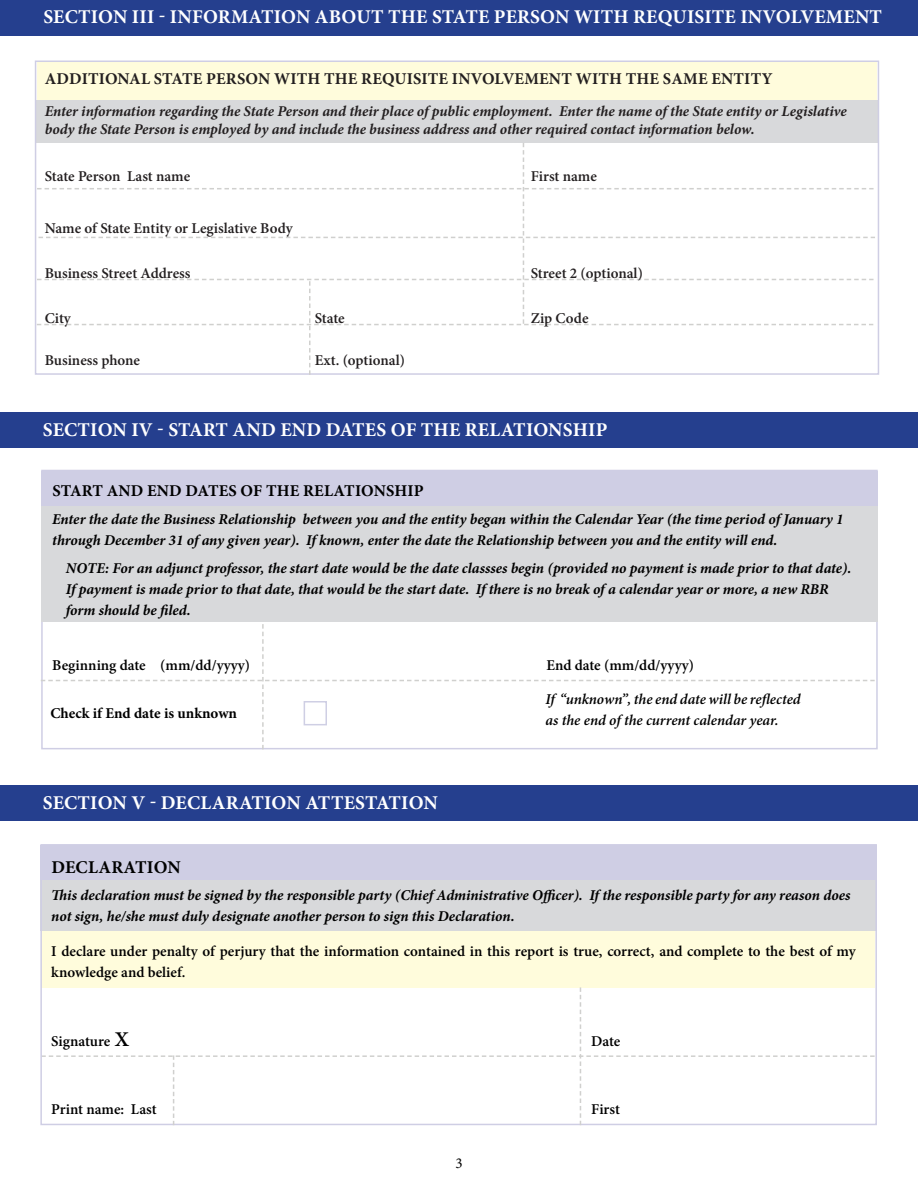
<style>
.page{position:relative;width:918px;height:1188px;background:#fff}
.page>*{position:absolute;margin:0;border:0;box-sizing:border-box;transform-origin:0 0}
.t1{font:700 19.5px "Minion Pro";letter-spacing:.01em;color:#fff}
.t2{font:700 18px "Minion Pro";letter-spacing:.01em;color:#000}
.t3{font:700 16.5px "Minion Pro";letter-spacing:.01em;color:#231f20}
.t4{font:700 16.5px "Minion Pro";letter-spacing:.01em;color:#000}
.t5{font:italic 700 15px/21px "Minion Pro";letter-spacing:-.005em;color:#000}
.t6{font:italic 700 15px/18px "Minion Pro";letter-spacing:-.005em;color:#231f20}
.t7{font:600 15px/21px "Minion Pro";color:#000}
.t8{font:600 15px "Minion Pro";color:#231f20}
.t9{font:italic 600 15px/21px "Minion Pro";letter-spacing:-.005em;color:#000}
.t10{font:700 15px "Minion Pro";color:#000}
.t11{font:15px "Minion Pro";color:#000}
.s1{font-size:21px}
</style>
<div class="page">
<div style="left:37px;top:61px;width:840px;height:39px;background:#fffcdc"></div>
<div style="left:36px;top:100px;width:842px;height:43px;background:#d8d9db"></div>
<div style="left:0;top:0;width:918px;height:35px;background:#253f8e"></div>
<div style="left:0;top:413px;width:918px;height:35px;background:#253f8e"></div>
<div style="left:0;top:786px;width:918px;height:35px;background:#253f8e"></div>
<div style="left:41px;top:471px;width:836px;height:35px;background:#cfcee4"></div>
<div style="left:41px;top:506px;width:837px;height:116px;background:#d8d9db"></div>
<svg style="left:41px;top:624px;width:834px;height:125px"></svg>
<svg style="left:37px;top:143px;width:838px;height:232px"></svg>
<div style="left:41px;top:931px;width:834px;height:56px;background:#fffcdc"></div>
<div style="left:40px;top:846px;width:836px;height:34px;background:#cfcee4"></div>
<div style="left:40px;top:880px;width:837px;height:51px;background:#d8d9db"></div>
<svg style="left:41px;top:987px;width:834px;height:138px"></svg>
<div style="left:304px;top:701px;width:23px;height:24px;border:2px solid #cfcfe4"></div>
<p class="t1" style="left:43px;top:3px;width:840px">SECTION III - INFORMATION ABOUT THE STATE PERSON WITH REQUISITE INVOLVEMENT</p>
<p class="t3" style="left:45px;top:67px;width:729px">ADDITIONAL STATE PERSON WITH THE REQUISITE INVOLVEMENT WITH THE SAME ENTITY</p>
<p class="t6" style="left:45px;top:102px;width:804px">Enter information regarding the State Person and their place of public employment. Enter the name of the State entity or Legislative body the State Person is employed by and include the business address and other required contact information below.</p>
<p class="t8" style="left:45px;top:166px;width:147px">State Person Last name</p>
<p class="t8" style="left:531px;top:166px;width:68px">First name</p>
<p class="t8" style="left:45px;top:217px;width:250px">Name of State Entity or Legislative Body</p>
<p class="t8" style="left:45px;top:262px;width:147px">Business Street Address</p>
<p class="t8" style="left:531px;top:262px;width:114px">Street 2 (optional)</p>
<p class="t8" style="left:45px;top:307px;width:28px">City</p>
<p class="t8" style="left:315px;top:307px;width:31px">State</p>
<p class="t8" style="left:531px;top:307px;width:59px">Zip Code</p>
<p class="t8" style="left:45px;top:350px;width:97px">Business phone</p>
<p class="t8" style="left:315px;top:350px;width:92px">Ext. (optional)</p>
<p class="t1" style="left:43px;top:416px;width:566px">SECTION IV - START AND END DATES OF THE RELATIONSHIP</p>
<p class="t4" style="left:52px;top:479px;width:373px">START AND END DATES OF THE RELATIONSHIP</p>
<p class="t5" style="left:52px;top:508px;width:793px">Enter the date the Business Relationship between you and the entity began within the Calendar Year (the time period of January 1 through December 31 of any given year). If known, enter the date the Relationship between you and the entity will end.</p>
<p class="t5" style="left:66px;top:557px;width:787px">NOTE: For an adjunct professor, the start date would be the date classses begin (provided no payment is made prior to that date).<br>If payment is made prior to that date, that would be the start date. If there is no break of a calendar year or more, a new RBR form should be filed.</p>
<p class="t7" style="left:52px;top:655px;width:199px">Beginning date (mm/dd/yyyy)</p>
<p class="t7" style="left:546px;top:654px;width:149px">End date (mm/dd/yyyy)</p>
<p class="t10" style="left:50px;top:703px;width:188px">Check if End date is unknown</p>
<p class="t9" style="left:545px;top:688px;width:257px">If “unknown”, the end date will be reflected as the end of the current calendar year.</p>
<p class="t1" style="left:43px;top:789px;width:397px">SECTION V - DECLARATION ATTESTATION</p>
<p class="t2" style="left:51px;top:854px;width:131px">DECLARATION</p>
<p class="t5" style="left:51px;top:885px;width:801px">This declaration must be signed by the responsible party (Chief Administrative Officer). If the responsible party for any reason does not sign, he/she must duly designate another person to sign this Declaration.</p>
<p class="t7" style="left:51px;top:940px;width:806px">I declare under penalty of perjury that the information contained in this report is true, correct, and complete to the best of my knowledge and belief.</p>
<p class="t7" style="left:51px;top:1030px;width:79px">Signature <span class="s1">X</span></p>
<p class="t7" style="left:591px;top:1030px;width:31px">Date</p>
<p class="t7" style="left:51px;top:1099px;width:107px">Print name: Last</p>
<p class="t7" style="left:591px;top:1099px;width:30px">First</p>
<p class="t11" style="left:455px;top:1153px;width:9px">3</p>
</div>
